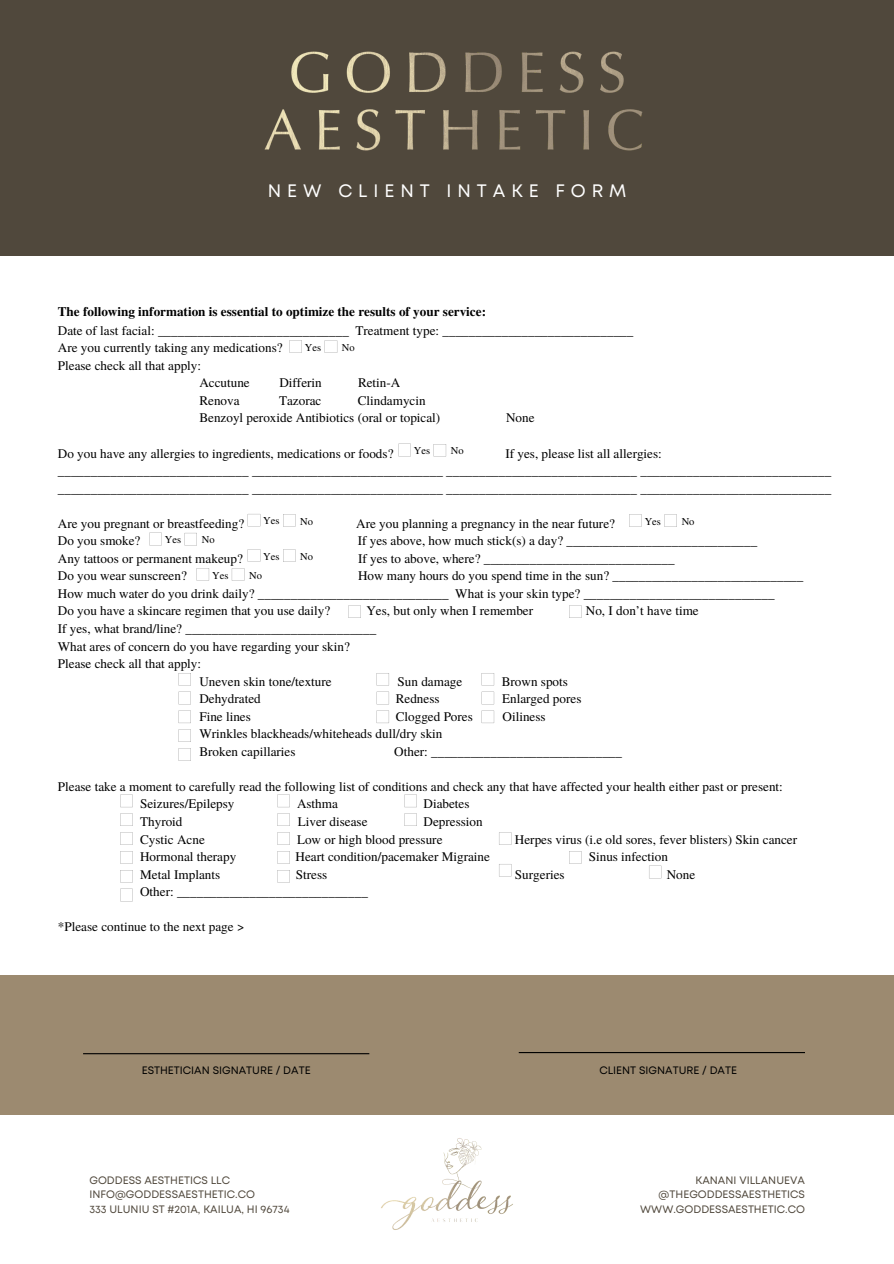
<style>
.page{position:relative;width:894px;height:1264px;background:#fff}
.page>*{position:absolute;margin:0;border:0;box-sizing:border-box;transform-origin:0 0}
.t1{font:18px "Mont";letter-spacing:.33em;color:#fff}
.t2{font:13.2px "Te X Gyre Termes";color:#000}
.t3{font:700 13.2px "Te X Gyre Termes";color:#000}
.t4{font:10.8px "Mont";color:#50483c}
.t5{font:10.8px "Mont";color:#000}
.t6{font:10.5px "Te X Gyre Termes";color:#000}
</style>
<div class="page">
<div style="left:0;top:974px;width:893px;height:140px;background:#9c8a70"></div>
<div style="left:0;top:0;width:893px;height:256px;background:#50483c"></div>
<img style="left:264px;top:51px;width:379px;height:302px">
<hr style="left:83px;top:1053px;width:286px;height:1px;background:#000">
<hr style="left:518px;top:1051px;width:286px;height:2px;background:#000">
<img style="left:359px;top:1114px;width:176px;height:116px">
<svg style="left:289px;top:340px;width:13px;height:12px"></svg>
<svg style="left:324px;top:340px;width:13px;height:13px"></svg>
<svg style="left:398px;top:444px;width:1px;height:12px"></svg>
<svg style="left:433px;top:444px;width:13px;height:12px"></svg>
<svg style="left:248px;top:514px;width:12px;height:1px"></svg>
<svg style="left:283px;top:514px;width:12px;height:12px"></svg>
<svg style="left:149px;top:533px;width:13px;height:12px"></svg>
<svg style="left:184px;top:533px;width:13px;height:12px"></svg>
<svg style="left:248px;top:549px;width:12px;height:1px"></svg>
<svg style="left:283px;top:549px;width:12px;height:13px"></svg>
<svg style="left:196px;top:568px;width:13px;height:12px"></svg>
<svg style="left:232px;top:568px;width:12px;height:12px"></svg>
<svg style="left:629px;top:514px;width:12px;height:12px"></svg>
<svg style="left:664px;top:514px;width:12px;height:13px"></svg>
<svg style="left:569px;top:605px;width:12px;height:13px"></svg>
<svg style="left:348px;top:605px;width:13px;height:13px"></svg>
<svg style="left:178px;top:673px;width:13px;height:12px"></svg>
<svg style="left:178px;top:691px;width:13px;height:13px"></svg>
<svg style="left:178px;top:710px;width:13px;height:13px"></svg>
<svg style="left:178px;top:729px;width:13px;height:13px"></svg>
<svg style="left:178px;top:748px;width:13px;height:12px"></svg>
<svg style="left:481px;top:673px;width:13px;height:12px"></svg>
<svg style="left:481px;top:691px;width:13px;height:13px"></svg>
<svg style="left:481px;top:710px;width:13px;height:13px"></svg>
<svg style="left:376px;top:673px;width:13px;height:12px"></svg>
<svg style="left:376px;top:691px;width:13px;height:13px"></svg>
<svg style="left:376px;top:710px;width:13px;height:13px"></svg>
<svg style="left:120px;top:794px;width:13px;height:13px"></svg>
<svg style="left:120px;top:813px;width:13px;height:13px"></svg>
<svg style="left:120px;top:832px;width:13px;height:12px"></svg>
<svg style="left:120px;top:851px;width:13px;height:12px"></svg>
<svg style="left:120px;top:870px;width:13px;height:12px"></svg>
<svg style="left:120px;top:888px;width:13px;height:13px"></svg>
<svg style="left:277px;top:794px;width:13px;height:13px"></svg>
<svg style="left:277px;top:813px;width:13px;height:13px"></svg>
<svg style="left:277px;top:832px;width:13px;height:12px"></svg>
<svg style="left:277px;top:851px;width:13px;height:12px"></svg>
<svg style="left:277px;top:870px;width:13px;height:12px"></svg>
<svg style="left:404px;top:794px;width:13px;height:13px"></svg>
<svg style="left:404px;top:813px;width:13px;height:13px"></svg>
<svg style="left:499px;top:832px;width:12px;height:12px"></svg>
<svg style="left:499px;top:864px;width:12px;height:12px"></svg>
<svg style="left:569px;top:851px;width:12px;height:12px"></svg>
<svg style="left:649px;top:865px;width:12px;height:13px"></svg>
<p class="t1" style="left:268px;top:184px;width:360px">NEW CLIENT INTAKE FORM</p>
<p class="t3" style="left:58px;top:301px;width:429px">The following information is essential to optimize the results of your service:</p>
<p class="t2" style="left:58px;top:321px;width:577px">Date of last facial: _____________________________ Treatment type: _____________________________</p>
<p class="t2" style="left:58px;top:338px;width:226px">Are you currently taking any medications?</p>
<p class="t2" style="left:58px;top:356px;width:145px">Please check all that apply:</p>
<p class="t2" style="left:199px;top:373px;width:52px">Accutune</p>
<p class="t2" style="left:279px;top:373px;width:44px">Differin</p>
<p class="t2" style="left:358px;top:373px;width:44px">Retin-A</p>
<p class="t2" style="left:199px;top:391px;width:42px">Renova</p>
<p class="t2" style="left:279px;top:391px;width:44px">Tazorac</p>
<p class="t2" style="left:357px;top:391px;width:69px">Clindamycin</p>
<p class="t2" style="left:199px;top:408px;width:242px">Benzoyl peroxide Antibiotics (oral or topical)</p>
<p class="t2" style="left:506px;top:408px;width:30px">None</p>
<p class="t2" style="left:58px;top:443px;width:337px">Do you have any allergies to ingredients, medications or foods?</p>
<p class="t2" style="left:505px;top:443px;width:158px">If yes, please list all allergies:</p>
<p class="t2" style="left:58px;top:461px;width:774px">_____________________________ _____________________________ _____________________________ _____________________________</p>
<p class="t2" style="left:58px;top:478px;width:774px">_____________________________ _____________________________ _____________________________ _____________________________</p>
<p class="t2" style="left:58px;top:514px;width:188px">Are you pregnant or breastfeeding?</p>
<p class="t2" style="left:356px;top:514px;width:260px">Are you planning a pregnancy in the near future?</p>
<p class="t2" style="left:58px;top:531px;width:84px">Do you smoke?</p>
<p class="t2" style="left:357px;top:531px;width:401px">If yes above, how much stick(s) a day? _____________________________</p>
<p class="t2" style="left:58px;top:549px;width:186px">Any tattoos or permanent makeup?</p>
<p class="t2" style="left:358px;top:549px;width:318px">If yes to above, where? _____________________________</p>
<p class="t2" style="left:58px;top:566px;width:130px">Do you wear sunscreen?</p>
<p class="t2" style="left:358px;top:566px;width:447px">How many hours do you spend time in the sun? _____________________________</p>
<p class="t2" style="left:58px;top:584px;width:718px">How much water do you drink daily? _____________________________ What is your skin type? _____________________________</p>
<p class="t2" style="left:58px;top:601px;width:274px">Do you have a skincare regimen that you use daily?</p>
<p class="t2" style="left:366px;top:601px;width:168px">Yes, but only when I remember</p>
<p class="t2" style="left:585px;top:601px;width:114px">No, I don’t have time</p>
<p class="t2" style="left:58px;top:619px;width:320px">If yes, what brand/line? _____________________________</p>
<p class="t2" style="left:58px;top:636px;width:293px">What ares of concern do you have regarding your skin?</p>
<p class="t2" style="left:58px;top:654px;width:145px">Please check all that apply:</p>
<p class="t2" style="left:199px;top:671px;width:134px">Uneven skin tone/texture</p>
<p class="t2" style="left:397px;top:671px;width:66px">Sun damage</p>
<p class="t2" style="left:501px;top:671px;width:68px">Brown spots</p>
<p class="t2" style="left:199px;top:689px;width:63px">Dehydrated</p>
<p class="t2" style="left:395px;top:689px;width:45px">Redness</p>
<p class="t2" style="left:502px;top:689px;width:81px">Enlarged pores</p>
<p class="t2" style="left:199px;top:706px;width:53px">Fine lines</p>
<p class="t2" style="left:395px;top:706px;width:79px">Clogged Pores</p>
<p class="t2" style="left:502px;top:706px;width:45px">Oiliness</p>
<p class="t2" style="left:199px;top:724px;width:244px">Wrinkles blackheads/whiteheads dull/dry skin</p>
<p class="t2" style="left:199px;top:742px;width:98px">Broken capillaries</p>
<p class="t2" style="left:394px;top:742px;width:229px">Other: _____________________________</p>
<p class="t2" style="left:58px;top:777px;width:726px">Please take a moment to carefully read the following list of conditions and check any that have affected your health either past or present:</p>
<p class="t2" style="left:140px;top:794px;width:96px">Seizures/Epilepsy</p>
<p class="t2" style="left:297px;top:794px;width:42px">Asthma</p>
<p class="t2" style="left:423px;top:794px;width:48px">Diabetes</p>
<p class="t2" style="left:140px;top:812px;width:44px">Thyroid</p>
<p class="t2" style="left:297px;top:812px;width:71px">Liver disease</p>
<p class="t2" style="left:423px;top:812px;width:61px">Depression</p>
<p class="t2" style="left:140px;top:829px;width:66px">Cystic Acne</p>
<p class="t2" style="left:297px;top:829px;width:147px">Low or high blood pressure</p>
<p class="t2" style="left:515px;top:829px;width:284px">Herpes virus (i.e old sores, fever blisters) Skin cancer</p>
<p class="t2" style="left:140px;top:847px;width:98px">Hormonal therapy</p>
<p class="t2" style="left:295px;top:847px;width:196px">Heart condition/pacemaker Migraine</p>
<p class="t2" style="left:588px;top:847px;width:81px">Sinus infection</p>
<p class="t2" style="left:140px;top:864px;width:82px">Metal Implants</p>
<p class="t2" style="left:296px;top:864px;width:33px">Stress</p>
<p class="t2" style="left:515px;top:864px;width:51px">Surgeries</p>
<p class="t2" style="left:666px;top:864px;width:30px">None</p>
<p class="t2" style="left:140px;top:882px;width:229px">Other: _____________________________</p>
<p class="t2" style="left:58px;top:917px;width:188px">*Please continue to the next page &gt;</p>
<p class="t6" style="left:305px;top:339px;width:18px">Yes</p>
<p class="t6" style="left:342px;top:340px;width:14px">No</p>
<p class="t6" style="left:414px;top:443px;width:18px">Yes</p>
<p class="t6" style="left:451px;top:443px;width:14px">No</p>
<p class="t6" style="left:263px;top:513px;width:18px">Yes</p>
<p class="t6" style="left:300px;top:513px;width:14px">No</p>
<p class="t6" style="left:644px;top:513px;width:18px">Yes</p>
<p class="t6" style="left:681px;top:514px;width:14px">No</p>
<p class="t6" style="left:165px;top:532px;width:18px">Yes</p>
<p class="t6" style="left:202px;top:532px;width:14px">No</p>
<p class="t6" style="left:263px;top:548px;width:18px">Yes</p>
<p class="t6" style="left:300px;top:549px;width:14px">No</p>
<p class="t6" style="left:212px;top:567px;width:18px">Yes</p>
<p class="t6" style="left:249px;top:567px;width:14px">No</p>
<p class="t5" style="left:142px;top:1066px;width:170px">ESTHETICIAN SIGNATURE / DATE</p>
<p class="t5" style="left:599px;top:1066px;width:139px">CLIENT SIGNATURE / DATE</p>
<p class="t4" style="left:89px;top:1175px;width:142px">GODDESS AESTHETICS LLC</p>
<p class="t4" style="left:89px;top:1190px;width:167px">INFO@GODDESSAESTHETIC.CO</p>
<p class="t4" style="left:89px;top:1204px;width:201px">333 ULUNIU ST #201A, KAILUA, HI 96734</p>
<p class="t4" style="left:695px;top:1175px;width:111px">KANANI VILLANUEVA</p>
<p class="t4" style="left:658px;top:1190px;width:148px">@THEGODDESSAESTHETICS</p>
<p class="t4" style="left:640px;top:1204px;width:166px">WWW.GODDESSAESTHETIC.CO</p>
</div>
